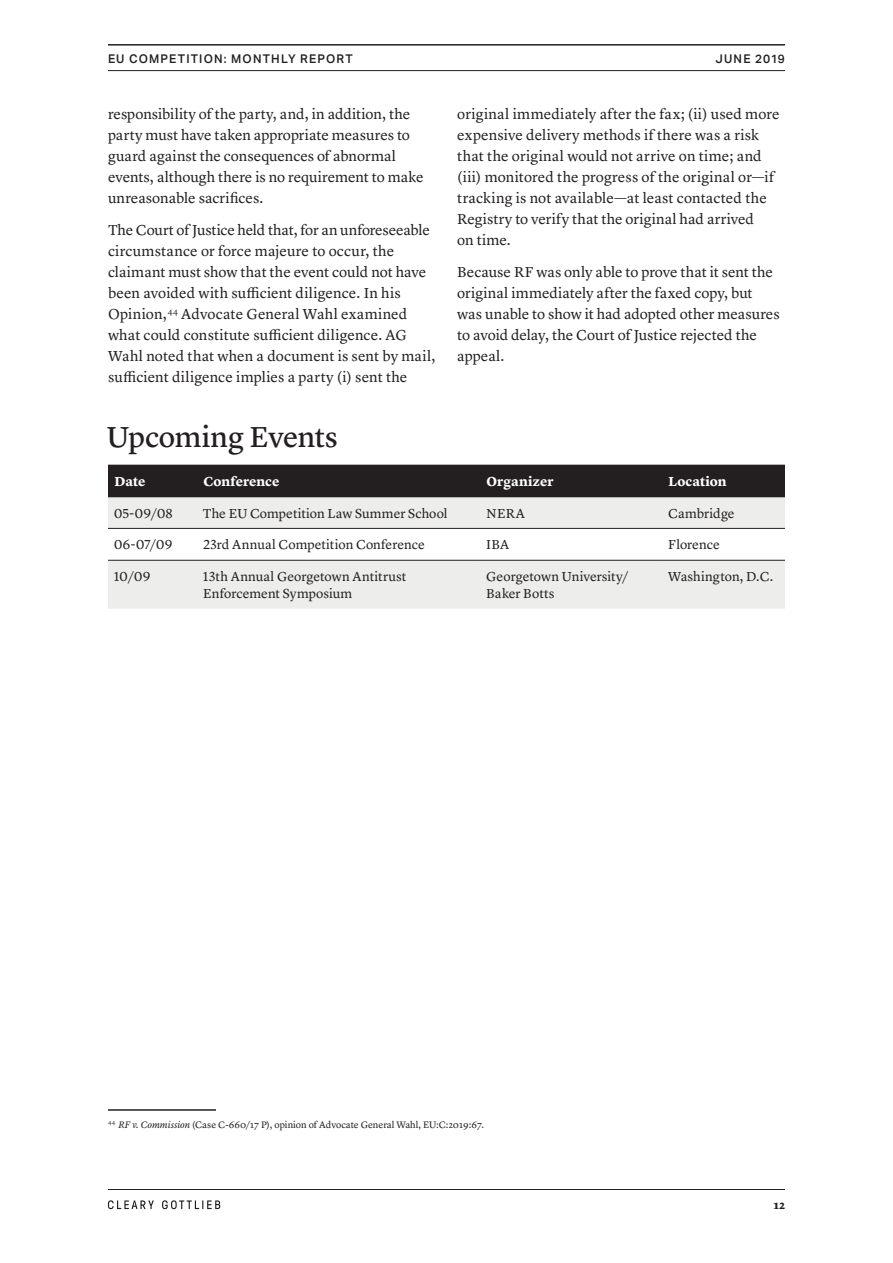
<style>
.page{position:relative;width:893px;height:1263px;background:#fff}
.page>*{position:absolute;margin:0;border:0;box-sizing:border-box;transform-origin:0 0}
._01_Heading_-_Level{font:30px "Lyon Text Regular No.2";letter-spacing:-.01em;color:#231f20}
._07_Body_Text{font:15px/21px "Lyon Text";letter-spacing:.005em;color:#231f20}
.Table_Text{font:13.5px/16.5px "Lyon Text";color:#231f20}
.Table_Header{font:700 13.5px "Lyon Text";color:#fff}
.t1{font:500 12px "Aktiv Grotesk";letter-spacing:.1em;color:#231f20}
.t2{font:700 12px "Lyon Text";color:#231f20}
._14_Footnote{font:9.75px "Lyon Text";color:#231f20}
.s1{font-style:italic}
</style>
<div class="page">
<hr style="left:108px;top:44px;width:677px;height:2px;background:#231f20">
<hr style="left:108px;top:70px;width:677px;height:1px;background:#231f20">
<hr style="left:108px;top:1189px;width:677px;height:1px;background:#231f20">
<svg style="left:108px;top:1200px;width:46px;height:9px"></svg>
<svg style="left:162px;top:1200px;width:58px;height:9px"></svg>
<hr style="left:108px;top:1109px;width:108px;height:2px;background:#231f20">
<div style="left:108px;top:465px;width:677px;height:31px;background:#231f20"></div>
<div style="left:108px;top:497px;width:677px;height:112px;background:#ededeb"></div>
<svg style="left:108px;top:529px;width:677px;height:31px"></svg>
<hr style="left:108px;top:496px;width:89px;height:1px;background:#231f20">
<hr style="left:197px;top:496px;width:283px;height:1px;background:#231f20">
<hr style="left:480px;top:496px;width:182px;height:1px;background:#231f20">
<hr style="left:662px;top:496px;width:123px;height:1px;background:#231f20">
<hr style="left:108px;top:528px;width:89px;height:1px;background:#231f20">
<hr style="left:197px;top:528px;width:283px;height:1px;background:#231f20">
<hr style="left:480px;top:528px;width:182px;height:1px;background:#231f20">
<hr style="left:662px;top:528px;width:123px;height:1px;background:#231f20">
<hr style="left:108px;top:560px;width:89px;height:1px;background:#231f20">
<hr style="left:197px;top:560px;width:283px;height:1px;background:#231f20">
<hr style="left:480px;top:560px;width:182px;height:1px;background:#231f20">
<hr style="left:662px;top:560px;width:123px;height:1px;background:#231f20">
<p class="t1" style="left:108px;top:51px;width:246px">EU COMPETITION: MONTHLY REPORT</p>
<p class="t1" style="left:715px;top:51px;width:71px">JUNE 2019</p>
<p class="_07_Body_Text" style="left:108px;top:103px;width:317px">responsibility of the party, and, in addition, the party must have taken appropriate measures to guard against the consequences of abnormal events, although there is no requirement to make unreasonable sacrifices.</p>
<p class="_07_Body_Text" style="left:108px;top:218px;width:329px">The Court of Justice held that, for an unforeseeable circumstance or force majeure to occur, the claimant must show that the event could not have been avoided with sufficient diligence. In his Opinion,<sup>44</sup> Advocate General Wahl examined what could constitute sufficient diligence. AG Wahl noted that when a document is sent by mail, sufficient diligence implies a party (i) sent the</p>
<p class="_07_Body_Text" style="left:457px;top:103px;width:324px">original immediately after the fax; (ii) used more expensive delivery methods if there was a risk that the original would not arrive on time; and (iii) monitored the progress of the original or—if tracking is not available—at least contacted the Registry to verify that the original had arrived<br>on time.</p>
<p class="_07_Body_Text" style="left:457px;top:260px;width:324px">Because RF was only able to prove that it sent the original immediately after the faxed copy, but was unable to show it had adopted other measures to avoid delay, the Court of Justice rejected the appeal.</p>
<p class="_01_Heading_-_Level" style="left:107px;top:414px;width:233px">Upcoming Events</p>
<p class="Table_Header" style="left:115px;top:471px;width:32px">Date</p>
<p class="Table_Header" style="left:203px;top:471px;width:77px">Conference</p>
<p class="Table_Header" style="left:486px;top:471px;width:69px">Organizer</p>
<p class="Table_Header" style="left:668px;top:471px;width:60px">Location</p>
<p class="Table_Text" style="left:114px;top:504px;width:61px">05-09/08</p>
<p class="Table_Text" style="left:203px;top:504px;width:246px">The EU Competition Law Summer School</p>
<p class="Table_Text" style="left:486px;top:504px;width:40px">NERA</p>
<p class="Table_Text" style="left:668px;top:504px;width:68px">Cambridge</p>
<p class="Table_Text" style="left:114px;top:536px;width:60px">06-07/09</p>
<p class="Table_Text" style="left:203px;top:536px;width:223px">23rd Annual Competition Conference</p>
<p class="Table_Text" style="left:486px;top:536px;width:24px">IBA</p>
<p class="Table_Text" style="left:668px;top:536px;width:53px">Florence</p>
<p class="Table_Text" style="left:114px;top:567px;width:38px">10/09</p>
<p class="Table_Text" style="left:203px;top:567px;width:205px">13th Annual Georgetown Antitrust<br>Enforcement Symposium</p>
<p class="Table_Text" style="left:486px;top:567px;width:144px">Georgetown University/<br>Baker Botts</p>
<p class="Table_Text" style="left:668px;top:567px;width:107px">Washington, D.C.</p>
<p class="_14_Footnote" style="left:108px;top:1117px;width:377px"><sup>44</sup> <span class="s1">RF v. Commission</span> (Case C-660/17 P), opinion of Advocate General Wahl, EU:C:2019:67.</p>
<p class="t2" style="left:773px;top:1195px;width:13px">12</p>
</div>
